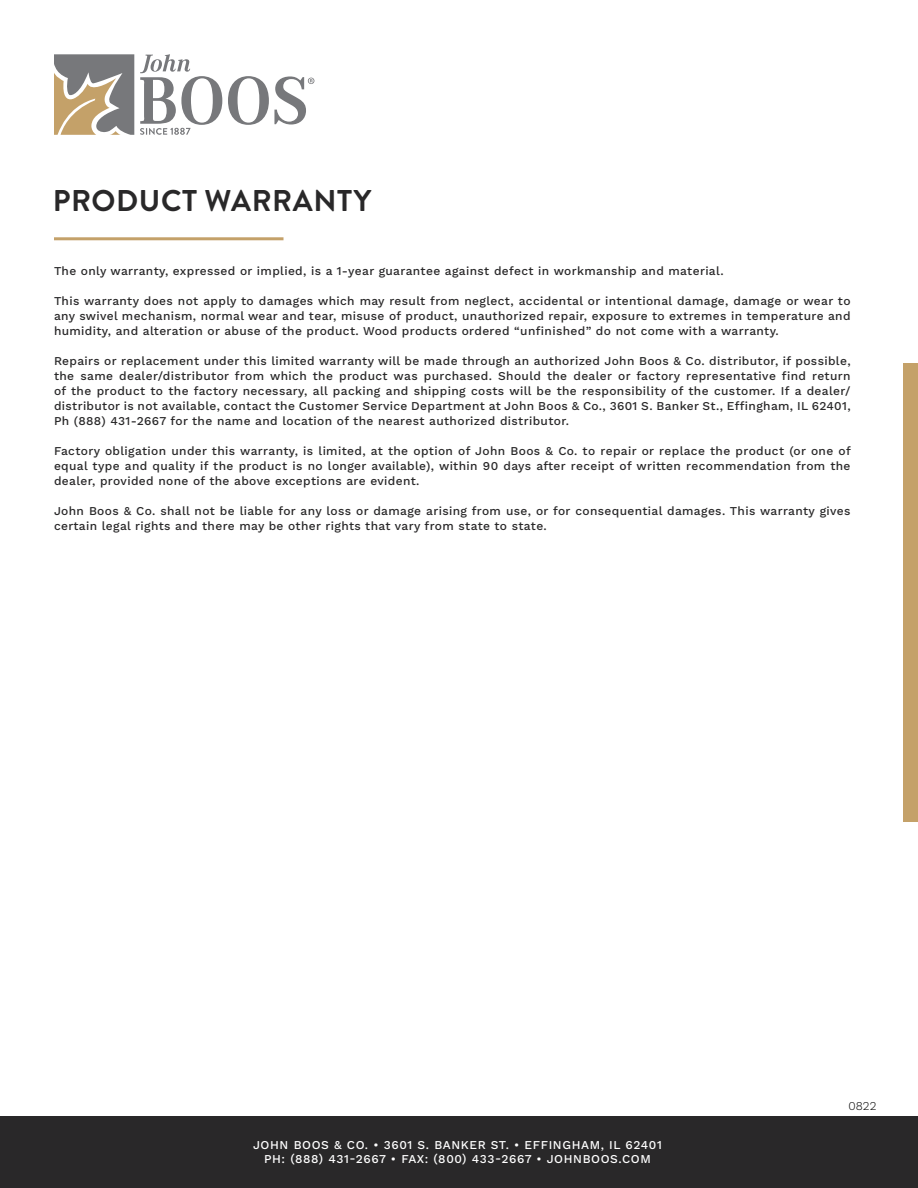
<style>
.page{position:relative;width:918px;height:1188px;background:#fff}
.page>*{position:absolute;margin:0;border:0;box-sizing:border-box;transform-origin:0 0}
.t1{font:700 30px "Brandon Grotesque";letter-spacing:.02em;color:#292829}
.SPEC_SHEET_BULLET_PO{font:500 12px/15px "Work Sans";letter-spacing:.03em;color:#292829;text-align:justify}
.t2{font:500 12px "Work Sans";letter-spacing:.05em;color:#fff}
.t3{font:300 12px "Work Sans";color:#000}
</style>
<div class="page">
<div style="left:0;top:1116px;width:918px;height:72px;background:#292829"></div>
<div style="left:903px;top:363px;width:15px;height:459px;background:#c4a169"></div>
<svg style="left:54px;top:54px;width:80px;height:81px;background:#a49989"></svg>
<svg style="left:140px;top:54px;width:82px;height:81px"></svg>
<svg style="left:228px;top:76px;width:86px;height:49px"></svg>
<hr style="left:54px;top:237px;width:230px;height:3px;background:#c4a169">
<p class="t1" style="left:53px;top:180px;width:320px">PRODUCT WARRANTY</p>
<p class="SPEC_SHEET_BULLET_PO" style="left:54px;top:263px;width:671px">The only warranty, expressed or implied, is a 1-year guarantee against defect in workmanship and material.</p>
<p class="SPEC_SHEET_BULLET_PO" style="left:54px;top:293px;width:798px">This warranty does not apply to damages which may result from neglect, accidental or intentional damage, damage or wear to any swivel mechanism, normal wear and tear, misuse of product, unauthorized repair, exposure to extremes in temperature and humidity, and alteration or abuse of the product. Wood products ordered “unfinished” do not come with a warranty.</p>
<p class="SPEC_SHEET_BULLET_PO" style="left:54px;top:353px;width:798px">Repairs or replacement under this limited warranty will be made through an authorized John Boos &amp; Co. distributor, if possible, the same dealer/distributor from which the product was purchased. Should the dealer or factory representative find return of the product to the factory necessary, all packing and shipping costs will be the responsibility of the customer. If a dealer/ distributor is not available, contact the Customer Service Department at John Boos &amp; Co., 3601 S. Banker St., Effingham, IL 62401, Ph (888) 431-2667 for the name and location of the nearest authorized distributor.</p>
<p class="SPEC_SHEET_BULLET_PO" style="left:54px;top:443px;width:798px">Factory obligation under this warranty, is limited, at the option of John Boos &amp; Co. to repair or replace the product (or one of equal type and quality if the product is no longer available), within 90 days after receipt of written recommendation from the dealer, provided none of the above exceptions are evident.</p>
<p class="SPEC_SHEET_BULLET_PO" style="left:54px;top:503px;width:798px">John Boos &amp; Co. shall not be liable for any loss or damage arising from use, or for consequential damages. This warranty gives certain legal rights and there may be other rights that vary from state to state.</p>
<p class="t2" style="left:253px;top:1136px;width:410px">JOHN BOOS &amp; CO. • 3601 S. BANKER ST. • EFFINGHAM, IL 62401</p>
<p class="t2" style="left:264px;top:1150px;width:388px">PH: (888) 431-2667 • FAX: (800) 433-2667 • JOHNBOOS.COM</p>
<p class="t3" style="left:849px;top:1097px;width:29px">0822</p>
</div>
